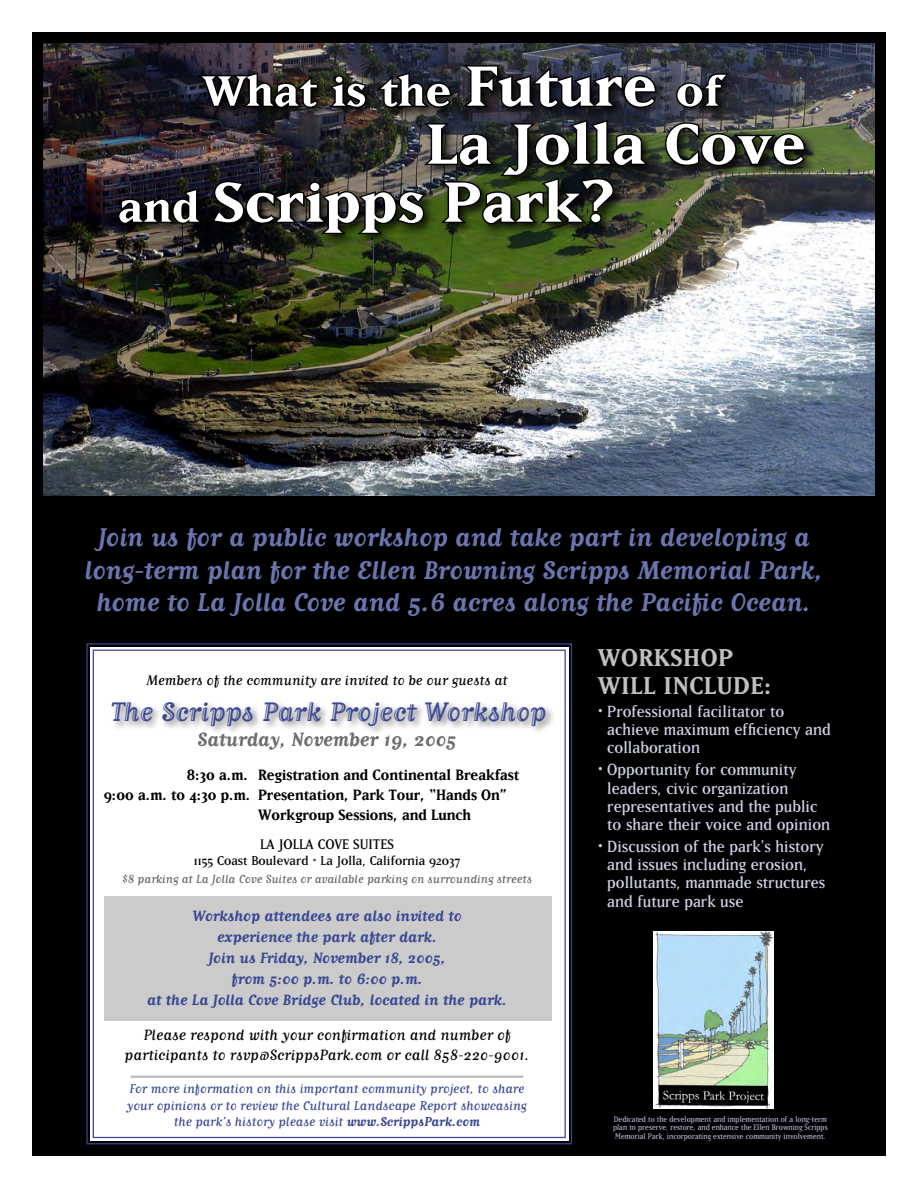
<style>
.page{position:relative;width:918px;height:1188px;background:#fff}
.page>*{position:absolute;margin:0;border:0;box-sizing:border-box;transform-origin:0 0}
.t1{font:700 66.3px/58.1px "Matrix";letter-spacing:.01em;color:#fff;scale:1.09 1}
.t2{font:700 49.8px "Matrix";letter-spacing:.01em;color:#fff;scale:1.09 1}
.t3{font:31.5px "Matrix Inline Script";letter-spacing:.01em;color:#394792}
.t4{font:700 30.15px/32.7px "Matrix Script";color:#6a75ad;text-align:center}
.t5{font:700 28.65px/28.7px "Matrix";letter-spacing:.02em;color:#c0c0c0}
.t6{font:700 22.65px "Matrix Script";color:#6d6d6d}
.t7{font:19.05px/18.1px "Matrix";color:#cdd1e4;scale:.96 1}
.t8{font:700 17.55px/21.1px "Matrix Script";color:#394792;text-align:center}
.t9{font:700 17.55px "Matrix";color:#000;scale:.96 1}
.t10{font:17.55px/20.1px "Matrix Script";color:#000;text-align:center}
.t11{font:16.35px "Matrix Script";color:#000}
.t12{font:16.35px "Matrix";color:#000}
.t13{font:15px/16.4px "Matrix Script";color:#394792;text-align:center}
.t14{font:15px "Matrix";color:#000}
.t15{font:13.8px "Matrix Script";color:#636363}
.t16{font:9.6px/8.6px "Matrix";color:#b0b5d3;text-align:justify;scale:.9 1}
.s1{font-size:66.3px}
.s2{font-size:49.8px}
.s3{color:#394792}
.s4{font-weight:700}
</style>
<div class="page">
<div style="left:32px;top:32px;width:854px;height:1124px;background:#000"></div>
<svg style="left:86px;top:643px;width:486px;height:502px"></svg>
<img style="left:43px;top:43px;width:832px;height:452px">
<div style="left:113px;top:59px;width:706px;height:190px;background:#000;opacity:.85"></div>
<svg style="left:194px;top:71px;width:259px;height:39px"></svg>
<svg style="left:460px;top:64px;width:198px;height:46px"></svg>
<svg style="left:675px;top:71px;width:55px;height:38px"></svg>
<svg style="left:664px;top:121px;width:143px;height:47px"></svg>
<svg style="left:117px;top:187px;width:86px;height:39px"></svg>
<img style="left:210px;top:118px;width:439px;height:118px">
<img style="left:654px;top:931px;width:119px;height:177px">
<div style="left:104px;top:897px;width:447px;height:124px;background:#cbcbcb"></div>
<hr style="left:131px;top:1075px;width:392px;height:3px;background:#c0c0c0">
<div style="left:108px;top:698px;width:448px;height:39px;background:#000;opacity:.59"></div>
<h2 class="t2" style="left:203px;top:66px;width:477px">What is the <span class="s1">Future</span> of</h2>
<h1 class="t1" style="left:118px;top:114px;width:632px;text-indent:308px">La Jolla Cove <span class="s2">and</span> Scripps Park?</h1>
<h3 class="t4" style="left:85px;top:520px;width:740px">Join us for a public workshop and take part in developing a long-term plan for the Ellen Browning Scripps Memorial Park, home to La Jolla Cove and 5.6 acres along the Pacific Ocean.</h3>
<p class="t11" style="left:147px;top:672px;width:363px">Members of the community are invited to be our guests at</p>
<h3 class="t3" style="left:111px;top:696px;width:436px">The Scripps Park Project Workshop</h3>
<p class="t6" style="left:198px;top:728px;width:260px">Saturday, November 19, 2005</p>
<p class="t9" style="left:187px;top:766px;width:348px">8:30 a.m. Registration and Continental Breakfast</p>
<p class="t9" style="left:104px;top:786px;width:422px">9:00 a.m. to 4:30 p.m. Presentation, Park Tour, “Hands On”</p>
<p class="t9" style="left:258px;top:806px;width:223px">Workgroup Sessions, and Lunch</p>
<p class="t12" style="left:260px;top:836px;width:135px">LA JOLLA COVE SUITES</p>
<p class="t14" style="left:194px;top:854px;width:268px">1155 Coast Boulevard <span class="s3">•</span> La Jolla, California 92037</p>
<p class="t15" style="left:122px;top:872px;width:411px">$8 parking at La Jolla Cove Suites or available parking on surrounding streets</p>
<p class="t8" style="left:147px;top:905px;width:361px">Workshop attendees are also invited to<br>experience the park after dark.<br>Join us Friday, November 18, 2005,<br>from 5:00 p.m. to 6:00 p.m.<br>at the La Jolla Cove Bridge Club, located in the park.</p>
<p class="t10" style="left:125px;top:1025px;width:406px">Please respond with your confirmation and number of participants to rsvp@ScrippsPark.com or call 858-220-9001.</p>
<p class="t13" style="left:127px;top:1081px;width:402px">For more information on this important community project, to share your opinions or to review the Cultural Landscape Report showcasing the park’s history please visit <span class="s4">www.ScrippsPark.com</span></p>
<h3 class="t5" style="left:598px;top:643px;width:176px">WORKSHOP<br>WILL INCLUDE:</h3>
<p class="t7" style="left:607px;top:702px;width:234px;text-indent:-10px">• Professional facilitator to achieve maximum efficiency and collaboration</p>
<p class="t7" style="left:607px;top:761px;width:234px;text-indent:-10px">• Opportunity for community leaders, civic organization representatives and the public to share their voice and opinion</p>
<p class="t7" style="left:607px;top:837px;width:229px;text-indent:-10px">• Discussion of the park’s history and issues including erosion, pollutants, manmade structures and future park use</p>
<p class="t16" style="left:613px;top:1115px;width:240px">Dedicated to the development and implementation of a long-term plan to preserve, restore, and enhance the Ellen Browning Scripps Memorial Park, incorporating extensive community involvement.</p>
</div>
